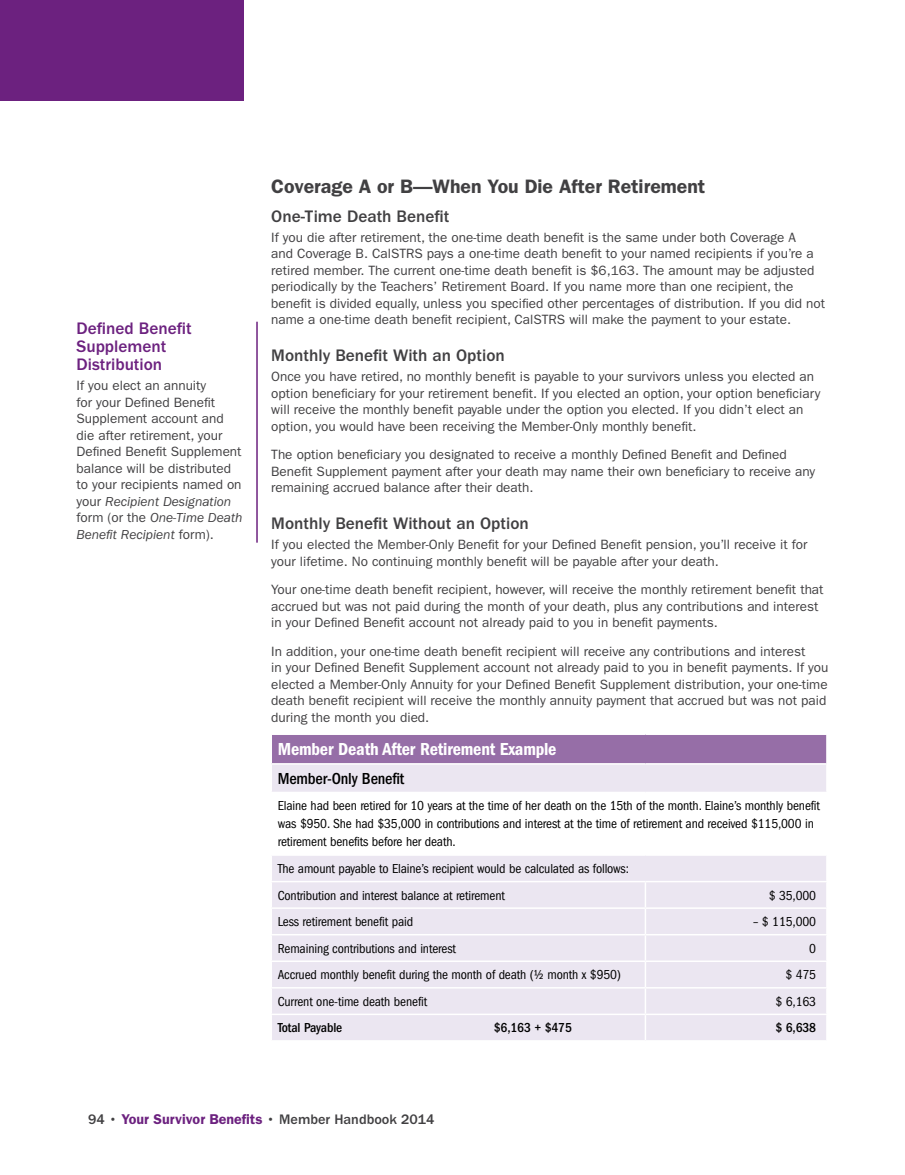
<style>
.page{position:relative;width:905px;height:1175px;background:#fff}
.page>*{position:absolute;margin:0;border:0;box-sizing:border-box;transform-origin:0 0}
.t1{font:600 19.5px "ITC Franklin Gothic Std";color:#414042}
.t2{font:18px "ITC Franklin Gothic Std Dm Cd";letter-spacing:-.01em;color:#fff}
.t3{font:500 17.25px "ITC Franklin Gothic Std";color:#414042}
.t4{font:500 17.25px/18.5px "ITC Franklin Gothic Std";color:#6c217f}
.t5{font:500 condensed 16.5px "ITC Franklin Gothic Std";letter-spacing:-.01em;color:#000}
.t6{font:500 14.25px "ITC Franklin Gothic Std";color:#414042}
.t7{font:13.5px/16.5px "ITC Franklin Gothic Std";color:#414042}
.t8{font:condensed 13.5px/18px "ITC Franklin Gothic Std";letter-spacing:-.01em;color:#000}
.t9{font:500 condensed 13.5px "ITC Franklin Gothic Std";letter-spacing:-.01em;color:#000}
.s1{font-style:italic}
.s2{font-weight:600;color:#6c217f}
</style>
<div class="page">
<div style="left:0;top:0;width:244px;height:101px;background:#6c217f"></div>
<div style="left:271px;top:734px;width:555px;height:30px;background:#966ea7"></div>
<svg style="left:272px;top:764px;width:554px;height:276px;fill:#ebe6f1"></svg>
<hr style="left:644px;top:882px;width:2px;height:25px;background:#fff">
<hr style="left:270px;top:907px;width:375px;height:2px;background:#fff">
<hr style="left:645px;top:907px;width:182px;height:2px;background:#fff">
<hr style="left:644px;top:909px;width:2px;height:25px;background:#fff">
<hr style="left:270px;top:934px;width:375px;height:1px;background:#fff">
<hr style="left:645px;top:934px;width:182px;height:1px;background:#fff">
<hr style="left:644px;top:935px;width:2px;height:25px;background:#fff">
<hr style="left:270px;top:960px;width:375px;height:2px;background:#fff">
<hr style="left:645px;top:960px;width:182px;height:2px;background:#fff">
<hr style="left:644px;top:962px;width:2px;height:25px;background:#fff">
<hr style="left:270px;top:987px;width:375px;height:1px;background:#fff">
<hr style="left:645px;top:987px;width:182px;height:1px;background:#fff">
<hr style="left:644px;top:988px;width:2px;height:25px;background:#fff">
<hr style="left:270px;top:1013px;width:375px;height:2px;background:#fff">
<hr style="left:645px;top:1013px;width:182px;height:2px;background:#fff">
<hr style="left:644px;top:1015px;width:2px;height:25px;background:#fff">
<hr style="left:270px;top:854px;width:375px;height:1px;background:#fff">
<hr style="left:645px;top:854px;width:182px;height:1px;background:#fff">
<hr style="left:270px;top:880px;width:375px;height:2px;background:#fff">
<hr style="left:645px;top:880px;width:182px;height:2px;background:#fff">
<hr style="left:270px;top:791px;width:375px;height:2px;background:#fff">
<hr style="left:645px;top:791px;width:182px;height:2px;background:#fff">
<hr style="left:270px;top:733px;width:375px;height:2px;background:#fff">
<hr style="left:270px;top:735px;width:2px;height:28px;background:#fff">
<hr style="left:645px;top:733px;width:182px;height:2px;background:#fff">
<svg style="left:826px;top:735px;width:1px;height:28px"></svg>
<hr style="left:270px;top:763px;width:375px;height:1px;background:#fff">
<hr style="left:645px;top:763px;width:182px;height:1px;background:#fff">
<hr style="left:256px;top:322px;width:2px;height:220px;background:#6c217f">
<p class="t4" style="left:76px;top:319px;width:117px">Defined Benefit<br>Supplement<br>Distribution</p>
<p class="t7" style="left:76px;top:377px;width:167px">If you elect an annuity<br>for your Defined Benefit<br>Supplement account and die after retirement, your<br>Defined Benefit Supplement balance will be distributed to your recipients named on your <span class="s1">Recipient Designation </span>form (or the <span class="s1">One-Time Death<br>Benefit Recipient</span> form).</p>
<h1 class="t1" style="left:271px;top:175px;width:435px">Coverage A or B—When You Die After Retirement</h1>
<p class="t3" style="left:271px;top:206px;width:180px">One-Time Death Benefit</p>
<p class="t7" style="left:271px;top:229px;width:555px">If you die after retirement, the one-time death benefit is the same under both Coverage A<br>and Coverage B. CalSTRS pays a one-time death benefit to your named recipients if you’re a retired member. The current one-time death benefit is $6,163. The amount may be adjusted periodically by the Teachers’ Retirement Board. If you name more than one recipient, the benefit is divided equally, unless you specified other percentages of distribution. If you did not name a one-time death benefit recipient, CalSTRS will make the payment to your estate.</p>
<p class="t3" style="left:271px;top:346px;width:235px">Monthly Benefit With an Option</p>
<p class="t7" style="left:271px;top:368px;width:550px">Once you have retired, no monthly benefit is payable to your survivors unless you elected an option beneficiary for your retirement benefit. If you elected an option, your option beneficiary will receive the monthly benefit payable under the option you elected. If you didn’t elect an option, you would have been receiving the Member-Only monthly benefit.</p>
<p class="t7" style="left:271px;top:446px;width:545px">The option beneficiary you designated to receive a monthly Defined Benefit and Defined<br>Benefit Supplement payment after your death may name their own beneficiary to receive any remaining accrued balance after their death.</p>
<p class="t3" style="left:271px;top:514px;width:259px">Monthly Benefit Without an Option</p>
<p class="t7" style="left:271px;top:536px;width:537px">If you elected the Member-Only Benefit for your Defined Benefit pension, you’ll receive it for your lifetime. No continuing monthly benefit will be payable after your death.</p>
<p class="t7" style="left:271px;top:581px;width:554px">Your one-time death benefit recipient, however, will receive the monthly retirement benefit that accrued but was not paid during the month of your death, plus any contributions and interest in your Defined Benefit account not already paid to you in benefit payments.</p>
<p class="t7" style="left:271px;top:643px;width:558px">In addition, your one-time death benefit recipient will receive any contributions and interest<br>in your Defined Benefit Supplement account not already paid to you in benefit payments. If you elected a Member-Only Annuity for your Defined Benefit Supplement distribution, your one-time death benefit recipient will receive the monthly annuity payment that accrued but was not paid during the month you died.</p>
<h2 class="t2" style="left:278px;top:739px;width:280px">Member Death After Retirement Example</h2>
<p class="t5" style="left:278px;top:769px;width:128px">Member-Only Benefit</p>
<p class="t8" style="left:278px;top:797px;width:543px">Elaine had been retired for 10 years at the time of her death on the 15th of the month. Elaine’s monthly benefit was $950. She had $35,000 in contributions and interest at the time of retirement and received $115,000 in retirement benefits before her death.</p>
<p class="t8" style="left:278px;top:855px;width:353px;line-height:26.5px">The amount payable to Elaine’s recipient would be calculated as follows:<br>Contribution and interest balance at retirement</p>
<p class="t8" style="left:768px;top:886px;width:49px">$ 35,000</p>
<p class="t8" style="left:278px;top:912px;width:137px">Less retirement benefit paid</p>
<p class="t8" style="left:753px;top:912px;width:64px">– $ 115,000</p>
<p class="t8" style="left:278px;top:939px;width:180px">Remaining contributions and interest</p>
<p class="t8" style="left:809px;top:939px;width:8px">0</p>
<p class="t8" style="left:278px;top:965px;width:345px">Accrued monthly benefit during the month of death (½ month x $950)</p>
<p class="t8" style="left:785px;top:965px;width:32px">$ 475</p>
<p class="t8" style="left:278px;top:992px;width:151px">Current one-time death benefit</p>
<p class="t8" style="left:775px;top:992px;width:42px">$ 6,163</p>
<p class="t9" style="left:278px;top:1020px;width:66px">Total Payable</p>
<p class="t9" style="left:494px;top:1020px;width:80px">$6,163 + $475</p>
<p class="t9" style="left:775px;top:1020px;width:42px">$ 6,638</p>
<p class="t6" style="left:88px;top:1111px;width:348px">94 • <span class="s2">Your Survivor Benefits</span> • Member Handbook 2014</p>
</div>
